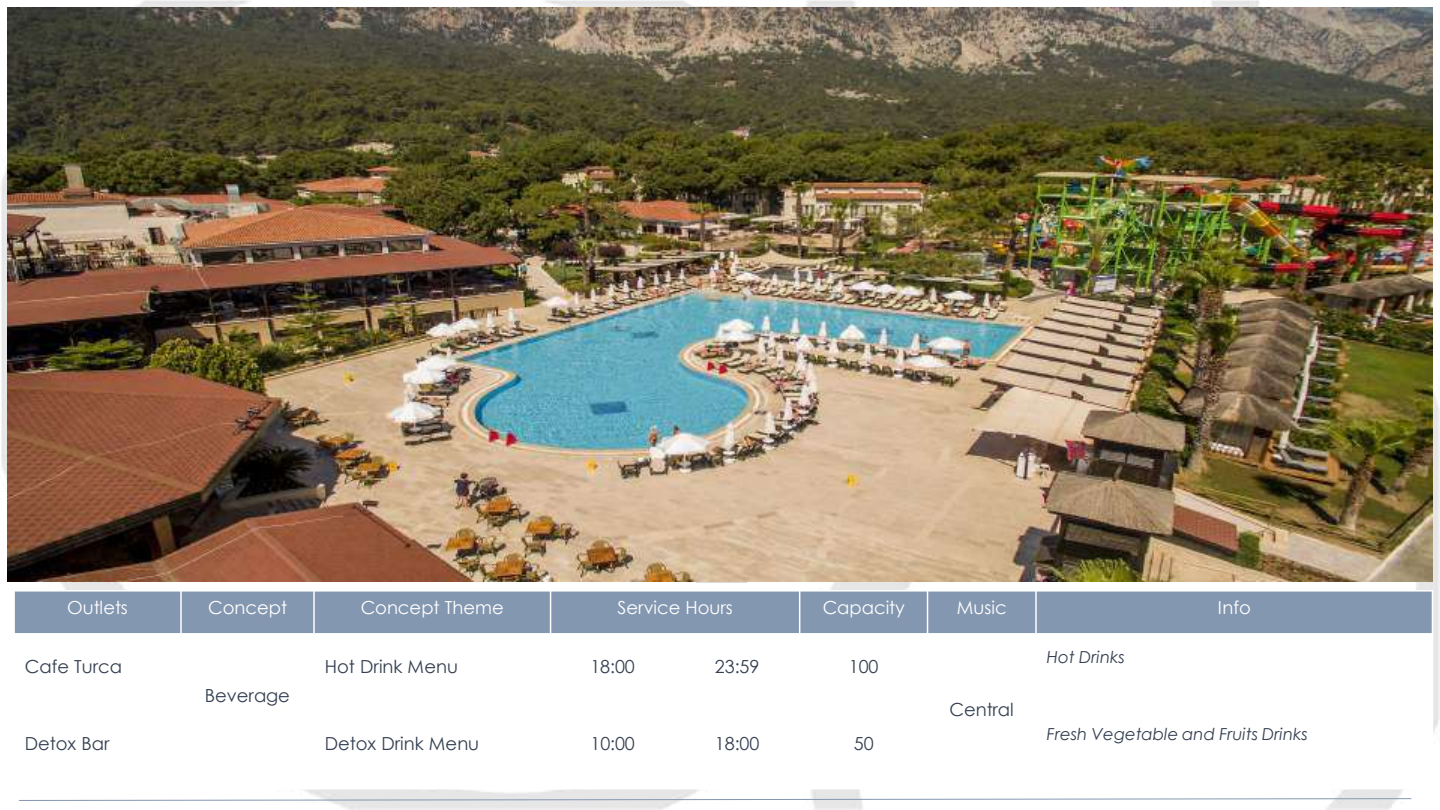
<style>
.page{position:relative;width:1440px;height:810px;background:#fff}
.page>*{position:absolute;margin:0;border:0;box-sizing:border-box;transform-origin:0 0}
.t1{font:18px "Century Gothic";letter-spacing:-.005em;color:#333f50}
.t2{font:18px "Century Gothic";color:#fff}
.t3{font:italic 16.5px "Century Gothic";color:#333f50}
</style>
<div class="page">
<img style="left:1px;top:0;width:1439px;height:810px">
<svg style="left:18px;top:798px;width:1394px;height:3px"></svg>
<div style="left:14px;top:591px;width:167px;height:44px;background:#8497b0"></div>
<div style="left:181px;top:591px;width:133px;height:44px;background:#8497b0"></div>
<div style="left:314px;top:591px;width:237px;height:44px;background:#8497b0"></div>
<div style="left:551px;top:591px;width:249px;height:44px;background:#8497b0"></div>
<div style="left:800px;top:591px;width:128px;height:44px;background:#8497b0"></div>
<div style="left:928px;top:591px;width:108px;height:44px;background:#8497b0"></div>
<div style="left:1036px;top:591px;width:396px;height:44px;background:#8497b0"></div>
<div style="left:14px;top:635px;width:167px;height:77px;background:#fff"></div>
<div style="left:181px;top:635px;width:133px;height:154px;background:#fff"></div>
<div style="left:314px;top:635px;width:237px;height:77px;background:#fff"></div>
<div style="left:551px;top:635px;width:124px;height:77px;background:#fff"></div>
<div style="left:675px;top:635px;width:125px;height:77px;background:#fff"></div>
<div style="left:800px;top:635px;width:128px;height:77px;background:#fff"></div>
<div style="left:928px;top:635px;width:108px;height:154px;background:#fff"></div>
<div style="left:1036px;top:635px;width:396px;height:77px;background:#fff"></div>
<div style="left:14px;top:712px;width:167px;height:77px;background:#fff"></div>
<div style="left:314px;top:712px;width:237px;height:77px;background:#fff"></div>
<div style="left:551px;top:712px;width:124px;height:77px;background:#fff"></div>
<div style="left:675px;top:712px;width:125px;height:77px;background:#fff"></div>
<div style="left:800px;top:712px;width:128px;height:77px;background:#fff"></div>
<div style="left:1036px;top:712px;width:396px;height:77px;background:#fff"></div>
<hr style="left:180px;top:590px;width:2px;height:199px;background:#fff">
<hr style="left:313px;top:590px;width:2px;height:199px;background:#fff">
<hr style="left:550px;top:590px;width:1px;height:199px;background:#fff">
<hr style="left:799px;top:590px;width:1px;height:199px;background:#fff">
<hr style="left:927px;top:590px;width:1px;height:199px;background:#fff">
<hr style="left:1035px;top:590px;width:2px;height:199px;background:#fff">
<div style="left:13px;top:633px;width:1420px;height:5px;background:#fff"></div>
<hr style="left:13px;top:590px;width:2px;height:199px;background:#fff">
<hr style="left:1432px;top:590px;width:1px;height:199px;background:#fff">
<hr style="left:13px;top:590px;width:1420px;height:2px;background:#fff">
<img style="left:7px;top:8px;width:1425px;height:574px">
<svg style="left:713px;top:27px;width:17px;height:18px"></svg>
<p class="t2" style="left:67px;top:595px;width:62px">Outlets</p>
<p class="t2" style="left:208px;top:595px;width:81px">Concept</p>
<p class="t2" style="left:361px;top:595px;width:145px">Concept Theme</p>
<p class="t2" style="left:618px;top:595px;width:117px">Service Hours</p>
<p class="t2" style="left:823px;top:595px;width:83px">Capacity</p>
<p class="t2" style="left:957px;top:595px;width:51px">Music</p>
<p class="t2" style="left:1218px;top:595px;width:34px">Info</p>
<p class="t1" style="left:25px;top:654px;width:99px">Cafe Turca</p>
<p class="t1" style="left:205px;top:683px;width:87px">Beverage</p>
<p class="t1" style="left:325px;top:654px;width:135px">Hot Drink Menu</p>
<p class="t1" style="left:590px;top:654px;width:46px">18:00</p>
<p class="t1" style="left:715px;top:654px;width:46px">23:59</p>
<p class="t1" style="left:849px;top:654px;width:31px">100</p>
<p class="t1" style="left:25px;top:731px;width:86px">Detox Bar</p>
<p class="t1" style="left:325px;top:731px;width:156px">Detox Drink Menu</p>
<p class="t1" style="left:590px;top:731px;width:46px">10:00</p>
<p class="t1" style="left:715px;top:731px;width:46px">18:00</p>
<p class="t1" style="left:854px;top:731px;width:21px">50</p>
<p class="t1" style="left:950px;top:697px;width:66px">Central</p>
<p class="t3" style="left:1047px;top:646px;width:79px">Hot Drinks</p>
<p class="t3" style="left:1047px;top:722px;width:262px">Fresh Vegetable and Fruits Drinks</p>
</div>
